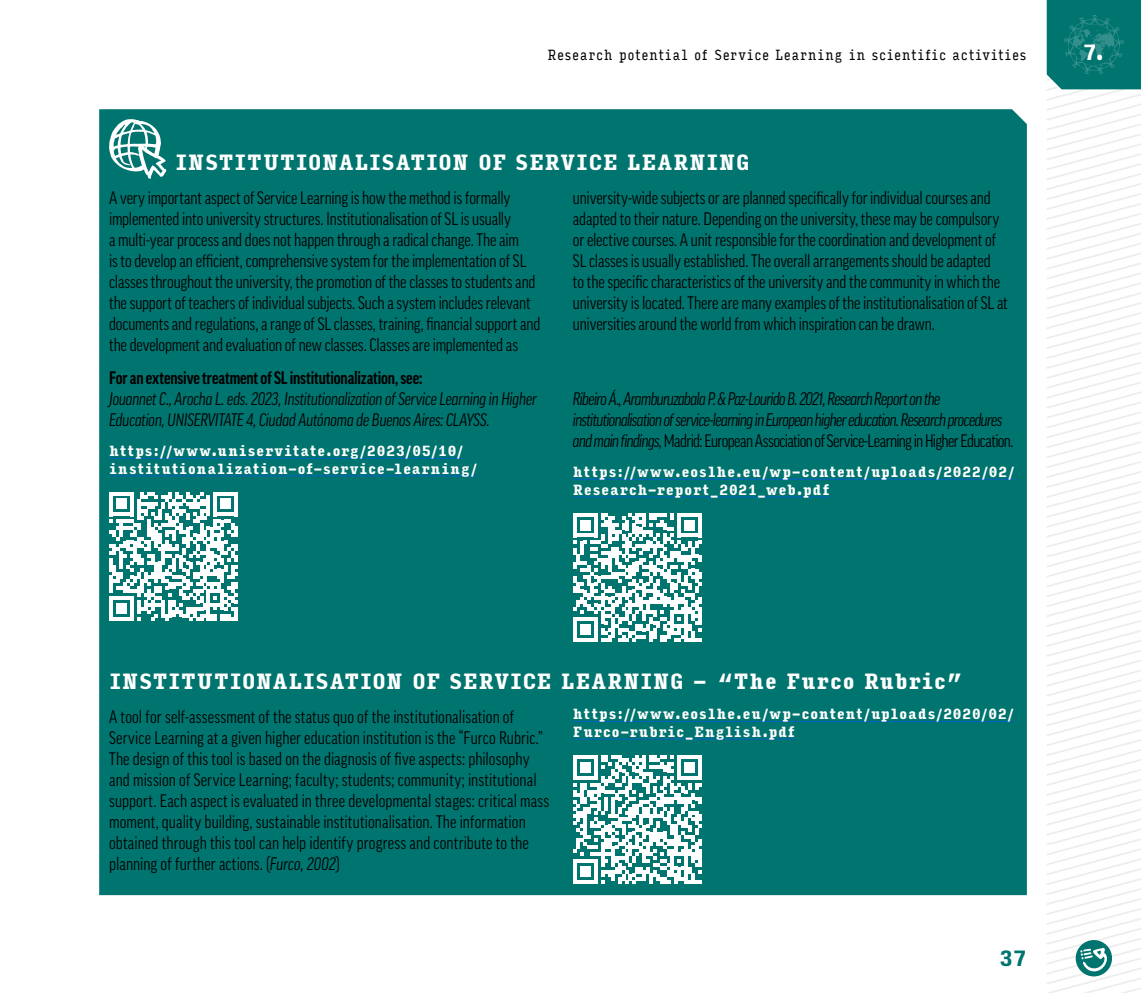
<style>
.page{position:relative;width:1141px;height:993px;background:#fff}
.page>*{position:absolute;margin:0;border:0;box-sizing:border-box;transform-origin:0 0}
.Linki_-_tytul_01{font:900 21px "Input Serif Compressed";letter-spacing:.005em;color:#fff}
.Linki_-_logo{font:900 21px "Input Serif Compressed";letter-spacing:.005em;color:#fff}
.t1{font:900 21px "Input Serif Compressed";color:#00746f}
.Linki_-_tekst_01{font:condensed 17.5px/21px "Good Pro";letter-spacing:-.005em;color:#000}
.Linki_-_tekst_01-2{font:italic condensed 17.5px/21px "Good Pro";letter-spacing:-.035em;color:#000}
.Linki_-_tekst_01-3{font:italic condensed 17.5px/21px "Good Pro";letter-spacing:-.015em;color:#000}
.Linki_-_tekst_01-4{font:700 condensed 17.5px "Good Pro";letter-spacing:-.01em;color:#000}
.Linki_QR{font:900 14px/17.5px "Input Serif Compressed";letter-spacing:.025em;color:#fff}
.Linki_-_adres_www{font:900 14px/17.5px "Input Serif Compressed";letter-spacing:.025em;color:#fff}
.t2{font:14px "Input Serif Compressed";letter-spacing:.025em;color:#000}
.s1{font-style:normal}
.s2{font-style:italic}
</style>
<div class="page">
<svg style="left:1047px;top:89px;width:94px;height:903px"></svg>
<svg style="left:1047px;top:0;width:94px;height:89px;background:#087873"></svg>
<svg style="left:1076px;top:939px;width:36px;height:37px"></svg>
<svg style="left:1080px;top:947px;width:28px;height:26px"></svg>
<div style="left:99px;top:109px;width:928px;height:785px;background:#00746f"></div>
<svg style="left:109px;top:119px;width:58px;height:60px"></svg>
<hr style="left:109px;top:458px;width:355px;height:1px;background:#0063c5">
<hr style="left:109px;top:475px;width:369px;height:1px;background:#0063c5">
<svg style="left:109px;top:491px;width:129px;height:129px"></svg>
<hr style="left:235px;top:606px;width:3px;height:14px;background:#fff">
<hr style="left:573px;top:479px;width:442px;height:1px;background:#0063c5">
<hr style="left:573px;top:496px;width:257px;height:1px;background:#0063c5">
<svg style="left:573px;top:512px;width:129px;height:129px"></svg>
<hr style="left:573px;top:721px;width:441px;height:1px;background:#0063c5">
<hr style="left:573px;top:738px;width:222px;height:1px;background:#0063c5">
<svg style="left:573px;top:754px;width:129px;height:129px"></svg>
<p class="t2" style="left:547px;top:42px;width:481px">Research potential of Service Learning in scientific activities</p>
<p class="Linki_-_tytul_01" style="left:1083px;top:33px;width:24px">7.</p>
<p class="Linki_-_logo" style="left:175px;top:143px;width:576px">INSTITUTIONALISATION OF SERVICE LEARNING</p>
<p class="Linki_-_tekst_01" style="left:109px;top:187px;width:433px">A very important aspect of Service Learning is how the method is formally implemented into university structures. Institutionalisation of SL is usually<br>a multi-year process and does not happen through a radical change. The aim<br>is to develop an efficient, comprehensive system for the implementation of SL classes throughout the university, the promotion of the classes to students and the support of teachers of individual subjects. Such a system includes relevant documents and regulations, a range of SL classes, training, financial support and the development and evaluation of new classes. Classes are implemented as</p>
<p class="Linki_-_tekst_01" style="left:573px;top:187px;width:436px">university-wide subjects or are planned specifically for individual courses and adapted to their nature. Depending on the university, these may be compulsory or elective courses. A unit responsible for the coordination and development of SL classes is usually established. The overall arrangements should be adapted<br>to the specific characteristics of the university and the community in which the university is located. There are many examples of the institutionalisation of SL at universities around the world from which inspiration can be drawn.</p>
<p class="Linki_-_tekst_01-4" style="left:109px;top:368px;width:315px">For an extensive treatment of SL institutionalization, see:</p>
<p class="Linki_-_tekst_01-3" style="left:109px;top:388px;width:429px">Jouannet C., Arocha L. eds. 2023, Institutionalization of Service Learning in Higher<br>Education, UNISERVITATE 4, Ciudad Autónoma de Buenos Aires: CLAYSS.</p>
<p class="Linki_QR" style="left:109px;top:441px;width:370px">https://www.uniservitate.org/2023/05/10/ institutionalization-of-service-learning/</p>
<p class="Linki_-_tekst_01-2" style="left:573px;top:388px;width:442px">Ribeiro Á., Aramburuzabala P. &amp; Paz-Lourido B. 2021, Research Report on the institutionalisation of service-learning in European higher education. Research procedures and main findings, <span class="s1">Madrid: European Association of Service-Learning in Higher Education.</span></p>
<p class="Linki_QR" style="left:573px;top:462px;width:443px">https://www.eoslhe.eu/wp-content/uploads/2022/02/<br>Research-report_2021_web.pdf</p>
<p class="Linki_-_tytul_01" style="left:109px;top:662px;width:856px">INSTITUTIONALISATION OF SERVICE LEARNING – “The Furco Rubric”</p>
<p class="Linki_-_tekst_01" style="left:109px;top:706px;width:442px">A tool for self-assessment of the status quo of the institutionalisation of Service Learning at a given higher education institution is the “Furco Rubric.” The design of this tool is based on the diagnosis of five aspects: philosophy and mission of Service Learning; faculty; students; community; institutional support. Each aspect is evaluated in three developmental stages: critical mass moment, quality building, sustainable institutionalisation. The information obtained through this tool can help identify progress and contribute to the planning of further actions. (<span class="s2">Furco, 2002</span>)</p>
<p class="Linki_-_adres_www" style="left:573px;top:704px;width:443px">https://www.eoslhe.eu/wp-content/uploads/2020/02/<br>Furco-rubric_English.pdf</p>
<p class="t1" style="left:999px;top:938px;width:29px">37</p>
</div>
